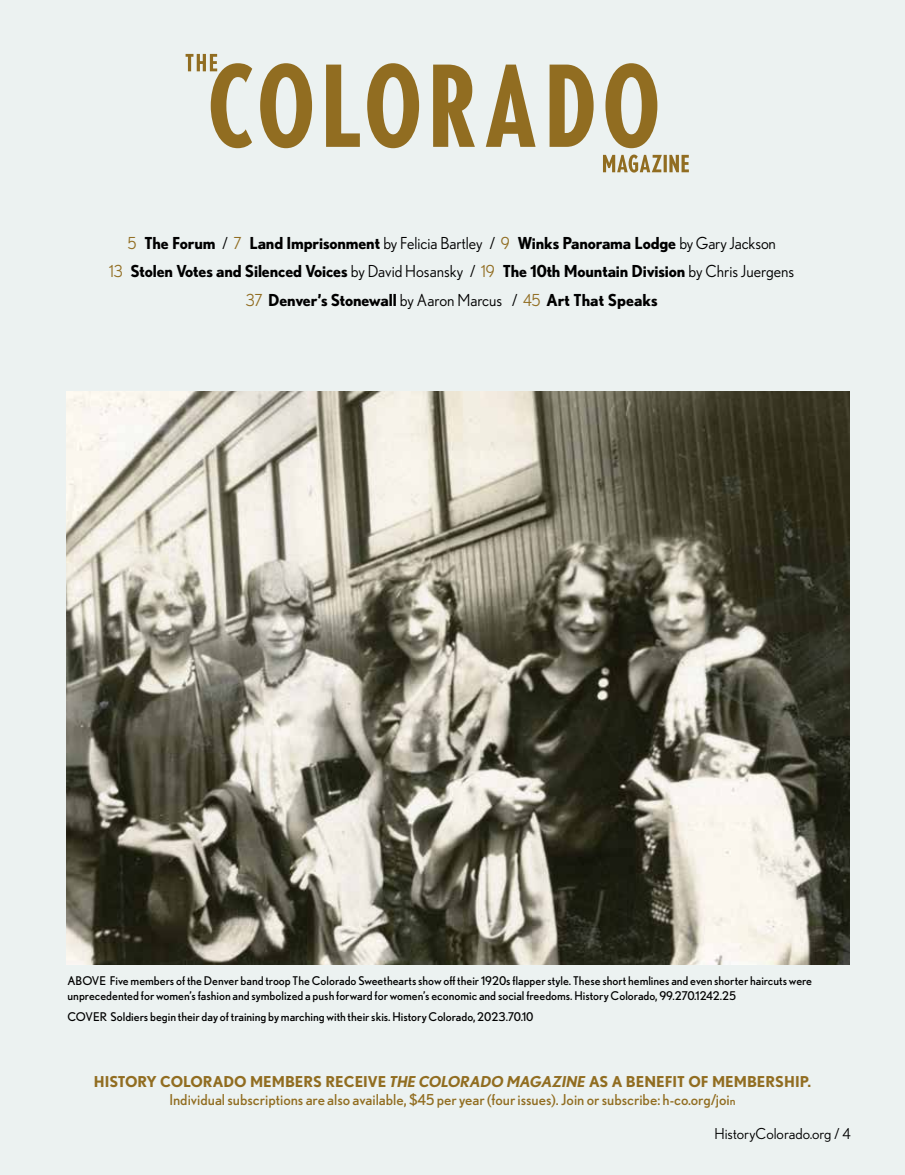
<style>
.page{position:relative;width:905px;height:1175px;background:#fff}
.page>*{position:absolute;margin:0;border:0;box-sizing:border-box;transform-origin:0 0}
.t1{font:700 16.5px/28.5px "Nobel";letter-spacing:-.01em;color:#000;text-align:center;scale:.96 1}
.t2{font:15px/18px "Nobel";color:#916d21;text-align:center}
.t3{font:15px "Nobel";color:#000}
.t4{font:12px/15px "Nobel";color:#000}
.s1{font-weight:400;color:#916d21}
.s2{font-weight:400}
.s3{font-weight:700}
.s4{font-weight:700;font-style:italic}
.s5{font-size:12px}
</style>
<div class="page">
<div style="left:0;top:0;width:904px;height:1174px;background:#ecf2f1"></div>
<svg style="left:185px;top:54px;width:472px;height:94px"></svg>
<svg style="left:603px;top:155px;width:85px;height:18px"></svg>
<img style="left:67px;top:392px;width:782px;height:572px">
<p class="t1" style="left:109px;top:228px;width:715px"><span class="s1">5</span> The Forum <span class="s2">/</span> <span class="s1">7</span> Land Imprisonment <span class="s2">by Felicia Bartley /</span> <span class="s1">9</span> Winks Panorama Lodge <span class="s2">by Gary Jackson<br></span><span class="s1">13</span> Stolen Votes and Silenced Voices <span class="s2">by David Hosansky /</span> <span class="s1">19</span> The 10th Mountain Division <span class="s2">by Chris Juergens<br></span><span class="s1">37</span> Denver’s Stonewall <span class="s2">by Aaron Marcus /</span> <span class="s1">45</span> Art That Speaks</p>
<p class="t4" style="left:68px;top:973px;width:746px">ABOVE Five members of the Denver band troop The Colorado Sweethearts show off their 1920s flapper style. These short hemlines and even shorter haircuts were unprecedented for women’s fashion and symbolized a push forward for women’s economic and social freedoms. History Colorado, 99.270.1242.25</p>
<p class="t4" style="left:68px;top:1009px;width:467px">COVER Soldiers begin their day of training by marching with their skis. History Colorado, 2023.70.10</p>
<p class="t2" style="left:94px;top:1072px;width:718px"><span class="s3">HISTORY COLORADO MEMBERS RECEIVE</span> <span class="s4">THE COLORADO MAGAZINE</span> <span class="s3">AS A BENEFIT OF MEMBERSHIP.<br></span>Individual subscriptions are also available, $45 per year (four issues). Join or subscribe: h-co.org/joi<span class="s5">n</span></p>
<p class="t3" style="left:714px;top:1125px;width:138px">HistoryColorado.org / 4</p>
</div>
